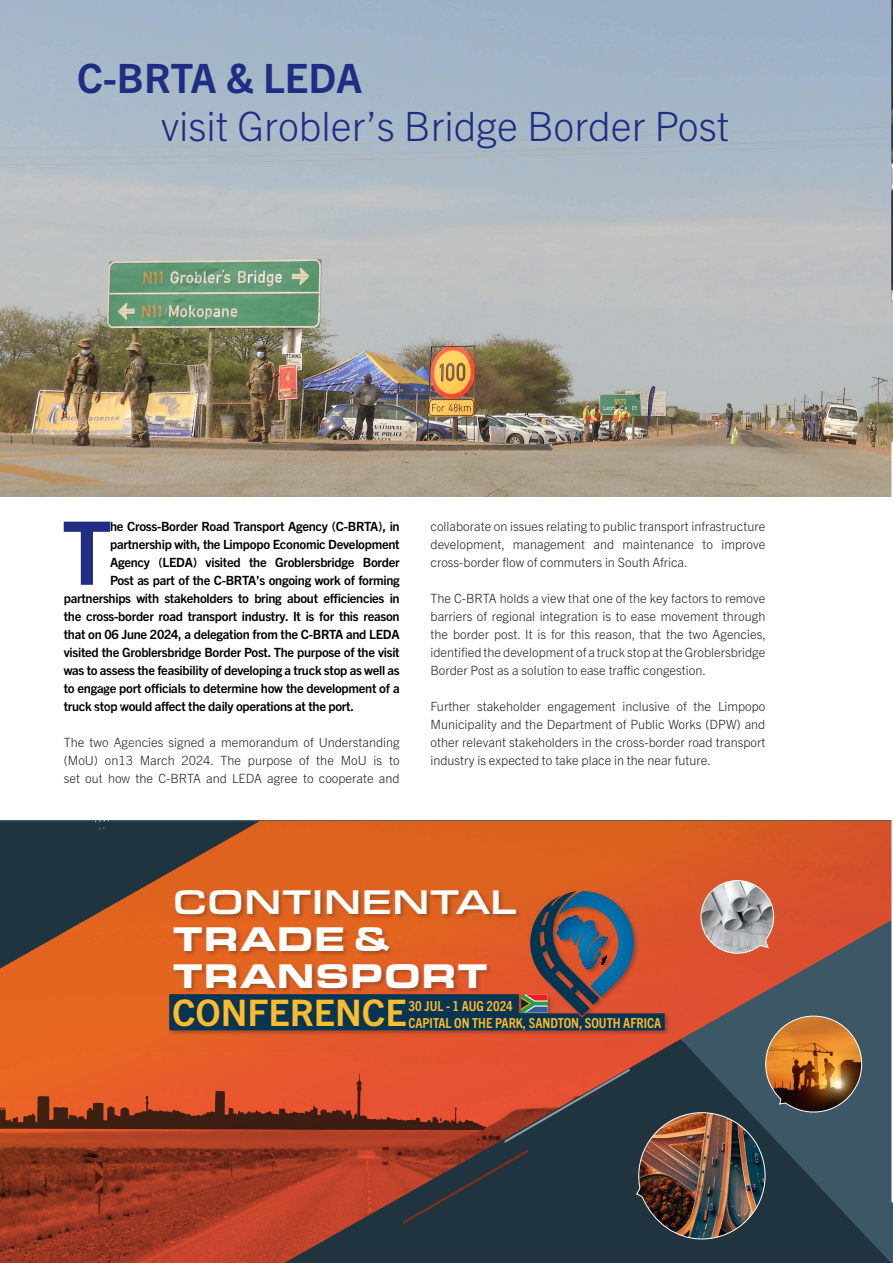
<style>
.page{position:relative;width:893px;height:1263px;background:#fff}
.page>*{position:absolute;margin:0;border:0;box-sizing:border-box;transform-origin:0 0}
.bodycopy{font:700 87.9px "Trade Gothic Next LT Pro";color:#1f2d82}
.t1{font:300 40.5px "Trade Gothic Next LT Pro";color:#1f2d82}
.t2{font:700 40.5px "Trade Gothic Next LT Pro";color:#1f2d82}
.Bullets{font:700 36.6px "Trade Gothic Next LT Pro";color:#fdbb2e}
.Bullets-2{font:900 35.55px "Eurostile Ext";letter-spacing:.005em;color:#fff}
.Bullets-3{font:500 35.55px "Eurostile Ext";color:#fff}
.Bullets-4{font:700 condensed 13.8px "Trade Gothic Next LT Pro";color:#fdbb2e}
.bodycopy-2{font:300 12.75px/18px "Trade Gothic Next LT Pro";color:#231f20;text-align:justify}
.bodycopy-3{font:700 12.75px "Trade Gothic Next LT Pro";letter-spacing:-.02em;color:#000}
</style>
<div class="page">
<img style="left:0;top:0;width:892px;height:496px">
<img style="left:0;top:821px;width:893px;height:442px">
<svg style="left:0;top:820px;width:862px;height:420px"></svg>
<hr style="left:891px;top:442px;width:2px;height:760px;background:#fff">
<img style="left:891px;top:0;width:2px;height:301px">
<p class="t2" style="left:77px;top:50px;width:287px">C-BRTA &amp; LEDA</p>
<p class="t1" style="left:161px;top:98px;width:570px">visit Grobler’s Bridge Border Post</p>
<p class="bodycopy" style="left:62px;top:492px;width:51px">T</p>
<p class="bodycopy-3" style="left:110px;top:517px;width:291px">he Cross-Border Road Transport Agency (C-BRTA), in</p>
<p class="bodycopy-3" style="left:110px;top:535px;width:291px">partnership with, the Limpopo Economic Development</p>
<p class="bodycopy-3" style="left:110px;top:553px;width:291px">Agency (LEDA) visited the Groblersbridge Border</p>
<p class="bodycopy-3" style="left:110px;top:571px;width:291px">Post as part of the C-BRTA’s ongoing work of forming</p>
<p class="bodycopy-3" style="left:64px;top:589px;width:337px">partnerships with stakeholders to bring about efficiencies in</p>
<p class="bodycopy-3" style="left:64px;top:607px;width:337px">the cross-border road transport industry. It is for this reason</p>
<p class="bodycopy-3" style="left:64px;top:625px;width:337px">that on 06 June 2024, a delegation from the C-BRTA and LEDA</p>
<p class="bodycopy-3" style="left:64px;top:643px;width:337px">visited the Groblersbridge Border Post. The purpose of the visit</p>
<p class="bodycopy-3" style="left:64px;top:661px;width:337px">was to assess the feasibility of developing a truck stop as well as</p>
<p class="bodycopy-3" style="left:64px;top:679px;width:337px">to engage port officials to determine how the development of a</p>
<p class="bodycopy-3" style="left:64px;top:697px;width:292px">truck stop would affect the daily operations at the port.</p>
<p class="bodycopy-2" style="left:64px;top:732px;width:337px">The two Agencies signed a memorandum of Understanding (MoU) on13 March 2024. The purpose of the MoU is to set out how the C-BRTA and LEDA agree to cooperate and</p>
<p class="bodycopy-2" style="left:431px;top:516px;width:336px">collaborate on issues relating to public transport infrastructure development, management and maintenance to improve cross-border flow of commuters in South Africa.</p>
<p class="bodycopy-2" style="left:431px;top:588px;width:337px">The C-BRTA holds a view that one of the key factors to remove barriers of regional integration is to ease movement through the border post. It is for this reason, that the two Agencies, identified the development of a truck stop at the Groblersbridge Border Post as a solution to ease traffic congestion.</p>
<p class="bodycopy-2" style="left:431px;top:696px;width:336px">Further stakeholder engagement inclusive of the Limpopo Municipality and the Department of Public Works (DPW) and other relevant stakeholders in the cross-border road transport industry is expected to take place in the near future.</p>
<p class="Bullets-3" style="left:173px;top:876px;width:346px">CONTINENTAL</p>
<p class="Bullets-2" style="left:173px;top:912px;width:219px">TRADE &amp;</p>
<p class="Bullets-2" style="left:173px;top:949px;width:316px">TRANSPORT</p>
<p class="Bullets" style="left:172px;top:987px;width:236px">CONFERENCE</p>
<p class="Bullets-4" style="left:408px;top:996px;width:106px">30 JUL - 1 AUG 2024</p>
<p class="Bullets-4" style="left:408px;top:1014px;width:254px">CAPITAL ON THE PARK, SANDTON, SOUTH AFRICA</p>
</div>
